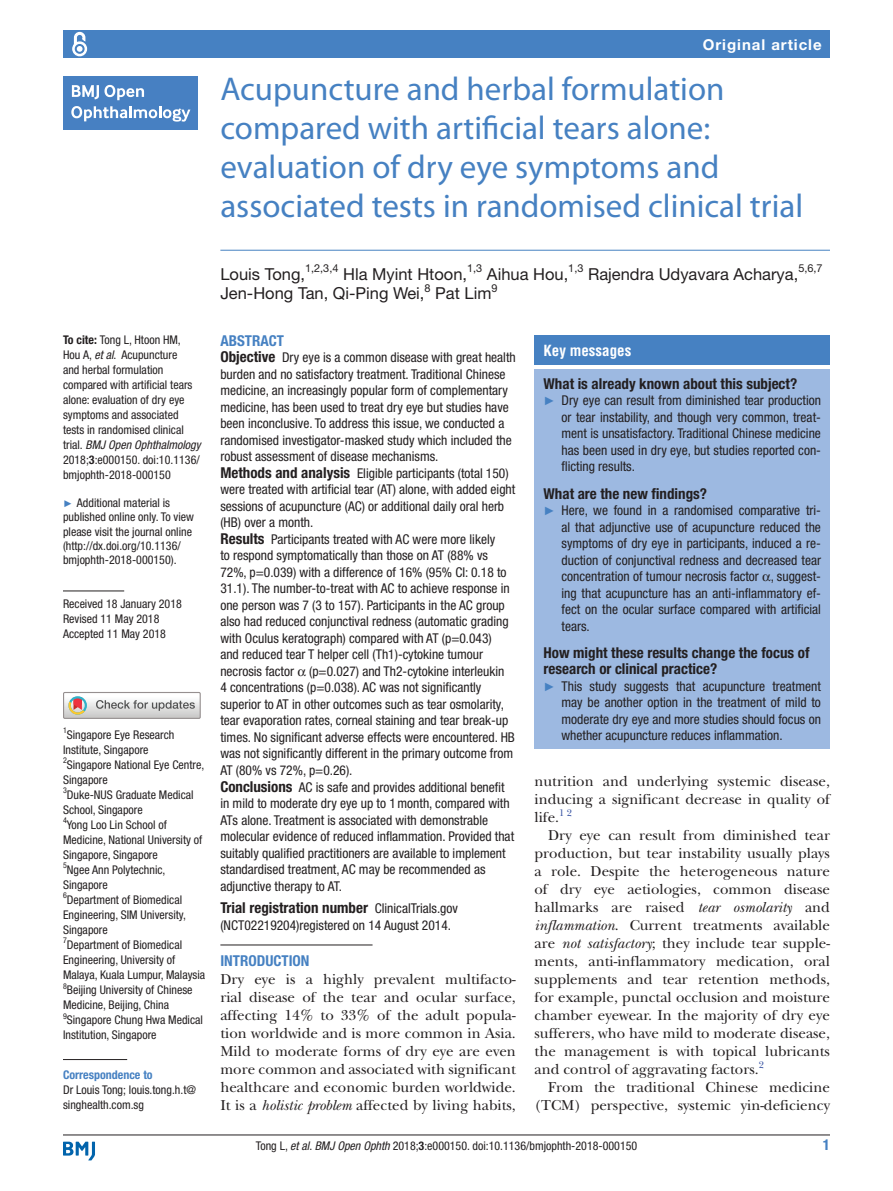
<style>
.page{position:relative;width:893px;height:1191px;background:#fff}
.page>*{position:absolute;margin:0;border:0;box-sizing:border-box;transform-origin:0 0}
.t1{font:33px/39px "Myriad Pro";color:#4681c2}
.t2{font:16.5px "Helvetica Neue LT Std";color:#231f20}
.t3{font:15px/18px "New Baskerville";color:#231f20;text-align:justify}
.t4{font:700 condensed 15px/16.5px "Helvetica Neue LT Std";color:#231f20}
.t5{font:700 condensed 15px "Helvetica Neue LT Std";color:#4681c2}
.t6{font:700 15px "Helvetica Neue LT Std";letter-spacing:.065em;color:#fff}
.t7{font:700 condensed 15px "Helvetica";color:#fff}
.t8{font:condensed 13.5px/16.5px "Helvetica Neue LT Std";color:#231f20;text-align:justify}
.t9{font:condensed 12px/15px "Helvetica Neue LT Std";color:#231f20}
.t10{font:700 condensed 12px "Helvetica Neue LT Std";color:#4681c2}
.t11{font:10.95px "Helvetica Neue LT Std";color:#231f20}
.t12{font:condensed 7.95px "Helvetica Neue LT Std";color:#231f20}
.s1{font-weight:700}
.s2{font-style:italic}
.s3{font-family:"Arial";font-stretch:normal;font-size:9.75px;color:#4681c2}
.s4{font-weight:700;font-size:15px}
.s5{font-weight:400;font-size:13.5px}
.s6{font-family:"Arial";font-stretch:normal;font-size:12px;color:#4681c2}
</style>
<div class="page">
<hr style="left:63px;top:1134px;width:767px;height:1px;background:#231f20">
<svg style="left:63px;top:1141px;width:32px;height:19px"></svg>
<div style="left:63px;top:31px;width:767px;height:27px;background:#4681c2"></div>
<svg style="left:72px;top:31px;width:16px;height:26px"></svg>
<hr style="left:220px;top:250px;width:610px;height:1px;background:#4681c2">
<hr style="left:63px;top:590px;width:61px;height:1px;background:#231f20">
<hr style="left:63px;top:1059px;width:64px;height:1px;background:#231f20">
<div style="left:63px;top:692px;width:138px;height:27px;border:1px solid #969090"></div>
<svg style="left:64px;top:692px;width:136px;height:26px"></svg>
<div style="left:63px;top:77px;width:135px;height:53px;background:#4780c2"></div>
<svg style="left:72px;top:85px;width:72px;height:15px"></svg>
<svg style="left:71px;top:106px;width:119px;height:16px"></svg>
<hr style="left:220px;top:944px;width:153px;height:1px;background:#231f20">
<div style="left:535px;top:335px;width:295px;height:30px;background:#4681c2"></div>
<div style="left:535px;top:369px;width:295px;height:380px;background:#9db9e1"></div>
<p class="t6" style="left:703px;top:35px;width:120px">Original article</p>
<h1 class="t1" style="left:220px;top:69px;width:584px">Acupuncture and herbal formulation compared with artificial tears alone: evaluation of dry eye symptoms and associated tests in randomised clinical trial</h1>
<p class="t9" style="left:63px;top:332px;width:139px"><span class="s1">To cite:</span> Tong L, Htoon HM,<br>Hou A, <span class="s2">et al</span>. Acupuncture<br>and herbal formulation compared with artificial tears alone: evaluation of dry eye symptoms and associated tests in randomised clinical trial. <span class="s2">BMJ Open Ophthalmology<br></span>2018;<span class="s1">3</span>:e000150. doi:10.1136/ bmjophth-2018-000150</p>
<p class="t9" style="left:63px;top:495px;width:133px;line-height:14.4px"><span class="s3">►</span> Additional material is published online only. To view please visit the journal online (http://dx.doi.org/10.1136/ bmjophth-2018-000150).</p>
<p class="t9" style="left:63px;top:596px;width:120px">Received 18 January 2018<br>Revised 11 May 2018<br>Accepted 11 May 2018</p>
<p class="t12" style="left:63px;top:726px;width:5px">1</p>
<p class="t9" style="left:63px;top:727px;width:113px;text-indent:4px">Singapore Eye Research<br>Institute, Singapore</p>
<p class="t12" style="left:63px;top:756px;width:5px">2</p>
<p class="t9" style="left:63px;top:757px;width:143px;text-indent:4px">Singapore National Eye Centre,<br>Singapore</p>
<p class="t12" style="left:63px;top:786px;width:5px">3</p>
<p class="t9" style="left:63px;top:787px;width:132px;text-indent:4px">Duke-NUS Graduate Medical<br>School, Singapore</p>
<p class="t12" style="left:63px;top:816px;width:5px">4</p>
<p class="t9" style="left:63px;top:817px;width:141px;text-indent:4px">Yong Loo Lin School of<br>Medicine, National University of<br>Singapore, Singapore</p>
<p class="t12" style="left:63px;top:861px;width:5px">5</p>
<p class="t9" style="left:63px;top:862px;width:104px;text-indent:4px">Ngee Ann Polytechnic,<br>Singapore</p>
<p class="t12" style="left:63px;top:891px;width:5px">6</p>
<p class="t9" style="left:63px;top:892px;width:125px;text-indent:4px">Department of Biomedical<br>Engineering, SIM University,<br>Singapore</p>
<p class="t12" style="left:63px;top:936px;width:5px">7</p>
<p class="t9" style="left:63px;top:937px;width:144px;text-indent:4px">Department of Biomedical<br>Engineering, University of<br>Malaya, Kuala Lumpur, Malaysia</p>
<p class="t12" style="left:63px;top:981px;width:5px">8</p>
<p class="t9" style="left:63px;top:982px;width:141px;text-indent:4px">Beijing University of Chinese<br>Medicine, Beijing, China<br><sup>9</sup>Singapore Chung Hwa Medical<br>Institution, Singapore</p>
<p class="t10" style="left:63px;top:1068px;width:91px">Correspondence to</p>
<p class="t9" style="left:63px;top:1082px;width:135px">Dr Louis Tong; louis.tong.h.t@ singhealth.com.sg</p>
<p class="t2" style="left:220px;top:264px;width:86px">Louis Tong,</p>
<p class="t11" style="left:305px;top:262px;width:35px">1,2,3,4</p>
<p class="t2" style="left:343px;top:264px;width:126px">Hla Myint Htoon,</p>
<p class="t11" style="left:467px;top:262px;width:17px">1,3</p>
<p class="t2" style="left:487px;top:264px;width:83px">Aihua Hou,</p>
<p class="t11" style="left:568px;top:262px;width:17px">1,3</p>
<p class="t2" style="left:588px;top:264px;width:212px">Rajendra Udyavara Acharya,</p>
<p class="t11" style="left:798px;top:262px;width:26px">5,6,7</p>
<p class="t2" style="left:220px;top:284px;width:206px">Jen-Hong Tan, Qi-Ping Wei,</p>
<p class="t11" style="left:425px;top:281px;width:8px">8</p>
<p class="t2" style="left:435px;top:284px;width:58px">Pat Lim</p>
<p class="t11" style="left:491px;top:281px;width:8px">9</p>
<p class="t5" style="left:220px;top:331px;width:49px">Abstract</p>
<p class="t8" style="left:220px;top:349px;width:297px;text-align:left"><span class="s4">Objective</span> Dry eye is a common disease with great health burden and no satisfactory treatment. Traditional Chinese medicine, an increasingly popular form of complementary medicine, has been used to treat dry eye but studies have been inconclusive. To address this issue, we conducted a randomised investigator-masked study which included the robust assessment of disease mechanisms.<br><span class="s4">Methods and analysis</span> Eligible participants (total 150) were treated with artificial tear (AT) alone, with added eight sessions of acupuncture (AC) or additional daily oral herb (HB) over a month.<br><span class="s4">Results</span> Participants treated with AC were more likely<br>to respond symptomatically than those on AT (88% vs 72%, p=0.039) with a difference of 16% (95% CI: 0.18 to 31.1). The number-to-treat with AC to achieve response in one person was 7 (3 to 157). Participants in the AC group also had reduced conjunctival redness (automatic grading with Oculus keratograph) compared with AT (p=0.043)<br>and reduced tear T helper cell (Th1)-cytokine tumour necrosis factor (p=0.027) and Th2-cytokine interleukin<br>4 concentrations (p=0.038). AC was not significantly superior to AT in other outcomes such as tear osmolarity, tear evaporation rates, corneal staining and tear break-up times. No significant adverse effects were encountered. HB was not significantly different in the primary outcome from AT (80% vs 72%, p=0.26).<br><span class="s4">Conclusions</span> AC is safe and provides additional benefit in mild to moderate dry eye up to 1month, compared with ATs alone. Treatment is associated with demonstrable molecular evidence of reduced inflammation. Provided that suitably qualified practitioners are available to implement standardised treatment, AC may be recommended as adjunctive therapy to AT.</p>
<p class="t4" style="left:220px;top:899px;width:239px">Trial registration number <span class="s5">ClinicalTrials.gov</span></p>
<p class="t8" style="left:220px;top:916px;width:232px">(NCT02219204)registered on 14 August 2014.</p>
<p class="t5" style="left:220px;top:951px;width:61px">Introductio</p>
<p class="t5" style="left:301px;top:951px;width:10px">n</p>
<p class="t3" style="left:220px;top:969px;width:297px">Dry eye is a highly prevalent multifacto&shy;rial disease of the tear and ocular surface, affecting 14% to 33% of the adult popula&shy;tion worldwide and is more common in Asia.<br>Mild to moderate forms of dry eye are even more common and associated with significant healthcare and economic burden worldwide.<br>It is a <span class="s2">holistic problem</span> affected by living habits,</p>
<p class="t7" style="left:544px;top:341px;width:89px">Key messages</p>
<p class="t4" style="left:544px;top:375px;width:255px">What is already known about this subject?</p>
<p class="t8" style="left:562px;top:392px;width:261px;text-indent:-18px"><span class="s6">►</span> Dry eye can result from diminished tear production or tear instability, and though very common, treat&shy;ment is unsatisfactory. Traditional Chinese medicine has been used in dry eye, but studies reported con&shy;flicting results.</p>
<p class="t4" style="left:544px;top:485px;width:165px">What are the new findings?</p>
<p class="t8" style="left:562px;top:502px;width:261px;text-indent:-18px"><span class="s6">►</span> Here, we found in a randomised comparative tri&shy;al that adjunctive use of acupuncture reduced the symptoms of dry eye in participants, induced a re&shy;duction of conjunctival redness and decreased tear concentration of tumour necrosis factor , suggest&shy;ing that acupuncture has an anti-inflammatory ef&shy;fect on the ocular surface compared with artificial tears.</p>
<p class="t4" style="left:544px;top:644px;width:267px">How might these results change the focus of research or clinical practice?</p>
<p class="t8" style="left:562px;top:677px;width:261px;text-indent:-18px"><span class="s6">►</span> This study suggests that acupuncture treatment may be another option in the treatment of mild to moderate dry eye and more studies should focus on whether acupuncture reduces inflammation.</p>
<p class="t3" style="left:535px;top:772px;width:297px">nutrition and underlying systemic disease, inducing a significant decrease in quality of life.<sup>1</sup> <sup>2</sup></p>
<p class="t3" style="left:535px;top:826px;width:297px;text-indent:14px">Dry eye can result from diminished tear production, but tear instability usually plays a role. Despite the heterogeneous nature of dry eye aetiologies, common disease hallmarks are raised <span class="s2">tear osmolarity</span> and <span class="s2">inflammation</span>. Current treatments available are <span class="s2">not satisfactory</span>; they include tear supple&shy;ments, anti-inflammatory medication, oral supplements and tear retention methods, for example, punctal occlusion and moisture chamber eyewear. In the majority of dry eye sufferers, who have mild to moderate disease, the management is with topical lubricants and control of aggravating factors.<sup>2</sup></p>
<p class="t3" style="left:535px;top:1078px;width:297px;text-align:right">From the traditional Chinese medicine (TCM) perspective, systemic yin-deficiency</p>
<p class="t9" style="left:256px;top:1137px;width:383px">Tong L, <span class="s2">et al</span>. <span class="s2">BMJ Open Ophth</span> 2018;<span class="s1">3</span>:e000150. doi:10.1136/bmjophth-2018-000150</p>
<p class="t5" style="left:823px;top:1135px;width:9px">1</p>
</div>
